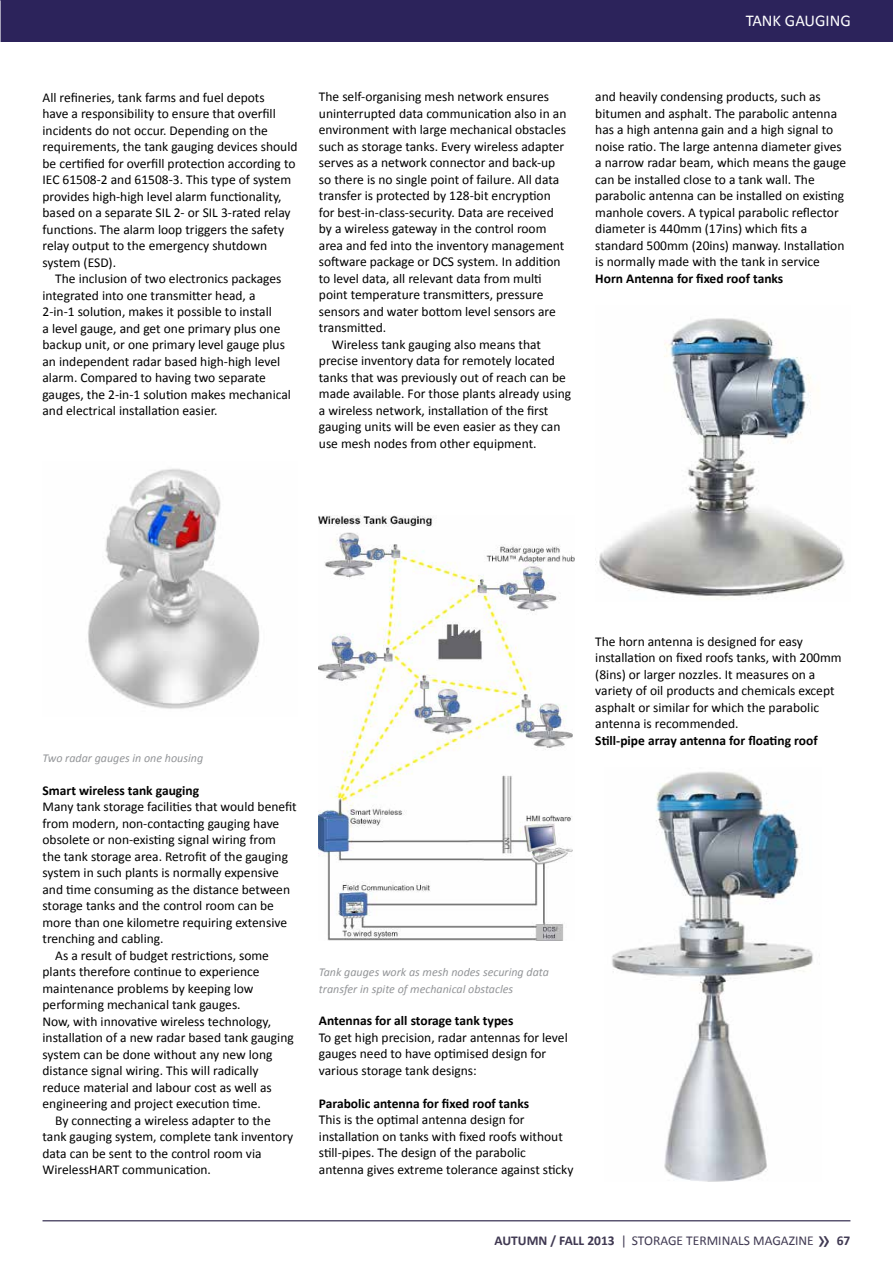
<style>
.page{position:relative;width:893px;height:1263px;background:#fff}
.page>*{position:absolute;margin:0;border:0;box-sizing:border-box;transform-origin:0 0}
.t1{font:16.5px "Calibri";color:#fff}
.t2{font:13.5px/16.5px "Calibri";color:#000}
.t3{font:700 13.5px "Calibri";color:#000}
.t4{font:13.5px "Calibri";color:#403952}
.t5{font:italic 12px/16.5px "Calibri";color:#939598}
.s1{font-weight:700}
.s2{font-size:27px}
</style>
<div class="page">
<hr style="left:43px;top:1220px;width:807px;height:1px;background:#09012b">
<div style="left:0;top:0;width:893px;height:42px;background:#2c235b"></div>
<img style="left:88px;top:469px;width:172px;height:240px">
<img style="left:319px;top:515px;width:255px;height:425px">
<img style="left:595px;top:318px;width:250px;height:282px">
<img style="left:612px;top:771px;width:201px;height:410px">
<img style="left:0;top:0;width:1px;height:1263px">
<p class="t1" style="left:746px;top:11px;width:107px">TANK GAUGING</p>
<p class="t2" style="left:43px;top:88px;width:256px">All refineries, tank farms and fuel depots<br>have a responsibility to ensure that overfill incidents do not occur. Depending on the requirements, the tank gauging devices should be certified for overfill protection according to IEC 61508-2 and 61508-3. This type of system provides high-high level alarm functionality, based on a separate SIL 2- or SIL 3-rated relay functions. The alarm loop triggers the safety relay output to the emergency shutdown system (ESD).</p>
<p class="t2" style="left:43px;top:270px;width:250px;text-indent:13px">The inclusion of two electronics packages integrated into one transmitter head, a 2-in-1 solution, makes it possible to install<br>a level gauge, and get one primary plus one backup unit, or one primary level gauge plus an independent radar based high-high level alarm. Compared to having two separate gauges, the 2-in-1 solution makes mechanical and electrical installation easier.</p>
<p class="t2" style="left:319px;top:88px;width:232px">The self-organising mesh network ensures</p>
<p class="t2" style="left:319px;top:105px;width:249px">uninterrupted data communication also in an</p>
<p class="t2" style="left:319px;top:121px;width:249px">environment with large mechanical obstacles</p>
<p class="t2" style="left:319px;top:138px;width:247px">such as storage tanks. Every wireless adapter</p>
<p class="t2" style="left:319px;top:154px;width:238px">serves as a network connector and back-up</p>
<p class="t2" style="left:319px;top:171px;width:242px">so there is no single point of failure. All data</p>
<p class="t2" style="left:319px;top:187px;width:233px">transfer is protected by 128-bit encryption</p>
<p class="t2" style="left:319px;top:204px;width:236px">for best-in-class-security. Data are received</p>
<p class="t2" style="left:319px;top:220px;width:229px">by a wireless gateway in the control room</p>
<p class="t2" style="left:319px;top:237px;width:247px">area and fed into the inventory management</p>
<p class="t2" style="left:319px;top:253px;width:243px">software package or DCS system. In addition</p>
<p class="t2" style="left:319px;top:270px;width:224px">to level data, all relevant data from multi</p>
<p class="t2" style="left:319px;top:286px;width:226px">point temperature transmitters, pressure</p>
<p class="t2" style="left:319px;top:303px;width:238px">sensors and water bottom level sensors are</p>
<p class="t2" style="left:319px;top:319px;width:69px">transmitted.</p>
<p class="t2" style="left:332px;top:336px;width:211px">Wireless tank gauging also means that</p>
<p class="t2" style="left:319px;top:352px;width:238px">precise inventory data for remotely located</p>
<p class="t2" style="left:319px;top:369px;width:248px">tanks that was previously out of reach can be</p>
<p class="t2" style="left:319px;top:385px;width:254px">made available. For those plants already using</p>
<p class="t2" style="left:319px;top:401px;width:231px">a wireless network, installation of the first</p>
<p class="t2" style="left:319px;top:418px;width:243px">gauging units will be even easier as they can</p>
<p class="t2" style="left:319px;top:434px;width:219px">use mesh nodes from other equipment.</p>
<p class="t2" style="left:595px;top:88px;width:252px">and heavily condensing products, such as bitumen and asphalt. The parabolic antenna has a high antenna gain and a high signal to noise ratio. The large antenna diameter gives a narrow radar beam, which means the gauge can be installed close to a tank wall. The parabolic antenna can be installed on existing manhole covers. A typical parabolic reflector diameter is 440mm (17ins) which fits a standard 500mm (20ins) manway. Installation is normally made with the tank in service</p>
<p class="t3" style="left:595px;top:270px;width:189px">Horn Antenna for fixed roof tanks</p>
<p class="t5" style="left:43px;top:749px;width:162px">Two radar gauges in one housing</p>
<p class="t3" style="left:43px;top:782px;width:158px">Smart wireless tank gauging</p>
<p class="t2" style="left:43px;top:798px;width:256px">Many tank storage facilities that would benefit</p>
<p class="t2" style="left:43px;top:814px;width:238px">from modern, non-contacting gauging have</p>
<p class="t2" style="left:43px;top:831px;width:235px">obsolete or non-existing signal wiring from</p>
<p class="t2" style="left:43px;top:847px;width:247px">the tank storage area. Retrofit of the gauging</p>
<p class="t2" style="left:43px;top:864px;width:238px">system in such plants is normally expensive</p>
<p class="t2" style="left:43px;top:880px;width:249px">and time consuming as the distance between</p>
<p class="t2" style="left:43px;top:897px;width:233px">storage tanks and the control room can be</p>
<p class="t2" style="left:43px;top:913px;width:246px">more than one kilometre requiring extensive</p>
<p class="t2" style="left:43px;top:930px;width:123px">trenching and cabling.</p>
<p class="t2" style="left:55px;top:946px;width:215px">As a result of budget restrictions, some</p>
<p class="t2" style="left:43px;top:963px;width:219px">plants therefore continue to experience</p>
<p class="t2" style="left:43px;top:979px;width:213px">maintenance problems by keeping low</p>
<p class="t2" style="left:43px;top:996px;width:200px">performing mechanical tank gauges.</p>
<p class="t2" style="left:43px;top:1012px;width:230px">Now, with innovative wireless technology,</p>
<p class="t2" style="left:43px;top:1029px;width:253px">installation of a new radar based tank gauging</p>
<p class="t2" style="left:43px;top:1045px;width:231px">system can be done without any new long</p>
<p class="t2" style="left:43px;top:1062px;width:218px">distance signal wiring. This will radically</p>
<p class="t2" style="left:43px;top:1078px;width:231px">reduce material and labour cost as well as</p>
<p class="t2" style="left:43px;top:1095px;width:220px">engineering and project execution time.</p>
<p class="t2" style="left:55px;top:1111px;width:217px">By connecting a wireless adapter to the</p>
<p class="t2" style="left:43px;top:1128px;width:252px">tank gauging system, complete tank inventory</p>
<p class="t2" style="left:43px;top:1144px;width:221px">data can be sent to the control room via</p>
<p class="t2" style="left:43px;top:1161px;width:170px">WirelessHART communication.</p>
<p class="t2" style="left:595px;top:632px;width:248px">The horn antenna is designed for easy installation on fixed roofs tanks, with 200mm (8ins) or larger nozzles. It measures on a variety of oil products and chemicals except asphalt or similar for which the parabolic antenna is recommended.</p>
<p class="t3" style="left:595px;top:732px;width:224px">Still-pipe array antenna for floating roof</p>
<p class="t5" style="left:319px;top:963px;width:231px">Tank gauges work as mesh nodes securing data transfer in spite of mechanical obstacles</p>
<p class="t3" style="left:319px;top:1013px;width:196px">Antennas for all storage tank types</p>
<p class="t2" style="left:319px;top:1028px;width:250px">To get high precision, radar antennas for level gauges need to have optimised design for various storage tank designs:</p>
<p class="t3" style="left:319px;top:1095px;width:212px">Parabolic antenna for fixed roof tanks</p>
<p class="t2" style="left:319px;top:1111px;width:256px">This is the optimal antenna design for installation on tanks with fixed roofs without still-pipes. The design of the parabolic antenna gives extreme tolerance against sticky</p>
<p class="t4" style="left:494px;top:1232px;width:358px"><span class="s1">AUTUMN / FALL 2013</span> | STORAGE TERMINALS MAGAZINE <span class="s2">»</span> <span class="s1">67</span></p>
</div>
